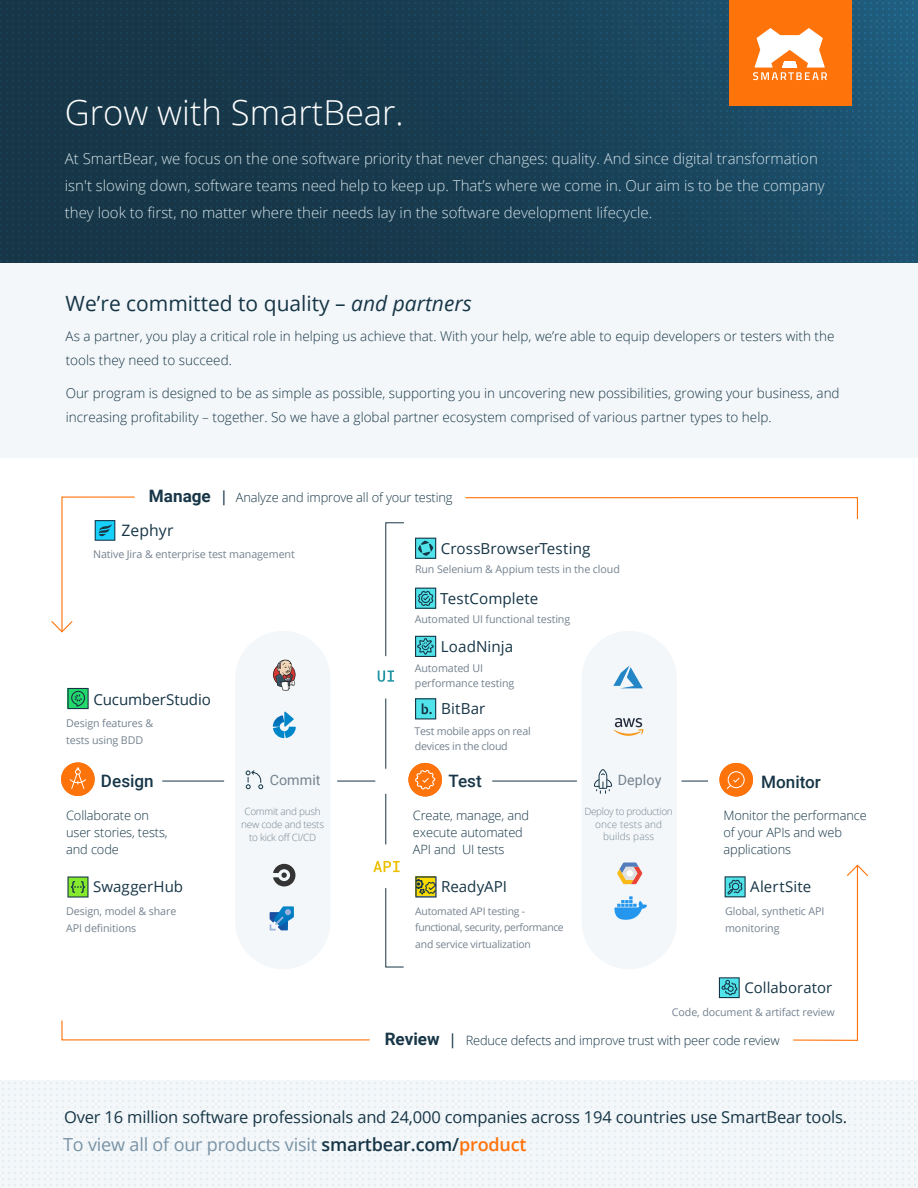
<style>
.page{position:relative;width:918px;height:1188px;background:#fff}
.page>*{position:absolute;margin:0;border:0;box-sizing:border-box;transform-origin:0 0}
.t1{font:300 34.5px "Open Sans";color:#fff}
.t2{font:21px "Open Sans";color:#173647}
.t3{font:18px "Open Sans";letter-spacing:-.01em;color:#7992a5}
.t4{font:500 17.1px "Roboto";color:#173647}
.t5{font:16.5px "Open Sans";letter-spacing:-.01em;color:#173647}
.t6{font:15.75px "Open Sans";letter-spacing:.005em;color:#173647}
.t7{font:15.15px "Open Sans";letter-spacing:.005em;color:#163546}
.t8{font:300 15px/27px "Open Sans";color:#d2e1e8}
.t9{font:15px "Open Sans";letter-spacing:.005em;color:#163546}
.t10{font:14.85px "Open Sans";letter-spacing:.005em;color:#163546}
.t11{font:14.25px "Roboto";letter-spacing:.005em;color:#758491}
.t12{font:300 13.5px/24px "Open Sans";color:#173647}
.t13{font:300 12.9px/17.1px "Open Sans";letter-spacing:-.01em;color:#163647}
.t14{font:10.65px/16.8px "Open Sans";letter-spacing:-.01em;color:#758390}
.t15{font:10.35px/16.8px "Open Sans";letter-spacing:-.02em;color:#758390}
.t16{font:300 10.05px/12.9px "Open Sans";letter-spacing:-.025em;color:#758491;text-align:center}
.t17{font:300 10.05px/12.9px "Open Sans";letter-spacing:.01em;color:#758491;text-align:center}
.s1{font-style:italic}
.s2{font-family:"Roboto";font-weight:700;font-size:17.1px;color:#173647}
.s3{font-family:"Roboto Mono";font-weight:400;font-size:16.2px;color:#173647}
.s4{font-weight:600;color:#163546}
.s5{font-weight:600;color:#ff730b}
</style>
<div class="page">
<div style="left:0;top:261px;width:918px;height:197px;background:#f3f7f9"></div>
<svg style="left:0;top:0;width:918px;height:263px;background:#194055"></svg>
<div style="left:0;top:1082px;width:918px;height:106px;background:linear-gradient(to right,#f2f6f8,#f2f6f8)"></div>
<div style="left:729px;top:0;width:122px;height:105px;background:#ff730b"></div>
<div style="left:582px;top:631px;width:95px;height:338px;background:#f3f7f9;border-radius:48px"></div>
<div style="left:235px;top:631px;width:96px;height:338px;background:#f3f7f9;border-radius:48px"></div>
<svg style="left:465px;top:497px;width:393px;height:23px"></svg>
<hr style="left:492px;top:781px;width:85px;height:1px;background:#163546">
<svg style="left:273px;top:864px;width:22px;height:22px"></svg>
<svg style="left:273px;top:659px;width:23px;height:32px"></svg>
<svg style="left:273px;top:711px;width:23px;height:27px"></svg>
<hr style="left:386px;top:794px;width:1px;height:50px;background:#163546">
<svg style="left:386px;top:523px;width:18px;height:133px"></svg>
<hr style="left:386px;top:698px;width:1px;height:71px;background:#163546">
<svg style="left:378px;top:671px;width:16px;height:11px"></svg>
<svg style="left:373px;top:861px;width:27px;height:11px"></svg>
<svg style="left:61px;top:1020px;width:309px;height:21px"></svg>
<hr style="left:162px;top:781px;width:62px;height:1px;background:#163546">
<svg style="left:681px;top:781px;width:27px;height:1px"></svg>
<hr style="left:337px;top:781px;width:38px;height:1px;background:#163546">
<svg style="left:613px;top:718px;width:31px;height:18px"></svg>
<svg style="left:613px;top:666px;width:30px;height:22px"></svg>
<div style="left:61px;top:762px;width:34px;height:34px;background:#ff730b;border-radius:50%"></div>
<svg style="left:69px;top:767px;width:17px;height:22px"></svg>
<div style="left:719px;top:763px;width:34px;height:34px;background:#ff730b;border-radius:50%"></div>
<svg style="left:408px;top:762px;width:34px;height:35px"></svg>
<div style="left:728px;top:771px;width:17px;height:17px;border:1px solid #fff;border-radius:50%"></div>
<svg style="left:726px;top:777px;width:14px;height:12px"></svg>
<svg style="left:246px;top:770px;width:17px;height:19px"></svg>
<svg style="left:386px;top:888px;width:18px;height:79px"></svg>
<svg style="left:594px;top:769px;width:18px;height:24px"></svg>
<svg style="left:270px;top:906px;width:24px;height:24px"></svg>
<svg style="left:67px;top:688px;width:22px;height:21px"></svg>
<svg style="left:67px;top:876px;width:22px;height:22px"></svg>
<svg style="left:415px;top:588px;width:21px;height:21px"></svg>
<svg style="left:415px;top:636px;width:21px;height:21px"></svg>
<svg style="left:415px;top:538px;width:21px;height:21px"></svg>
<svg style="left:415px;top:698px;width:21px;height:21px"></svg>
<svg style="left:415px;top:876px;width:22px;height:22px"></svg>
<svg style="left:725px;top:876px;width:21px;height:21px"></svg>
<svg style="left:719px;top:977px;width:21px;height:21px"></svg>
<svg style="left:793px;top:864px;width:75px;height:177px"></svg>
<svg style="left:51px;top:496px;width:84px;height:137px"></svg>
<svg style="left:617px;top:862px;width:25px;height:22px"></svg>
<svg style="left:614px;top:896px;width:33px;height:24px"></svg>
<svg style="left:753px;top:28px;width:74px;height:52px"></svg>
<h1 class="t1" style="left:65px;top:89px;width:341px">Grow with SmartBear.</h1>
<p class="t8" style="left:65px;top:145px;width:762px">At SmartBear, we focus on the one software priority that never changes: quality. And since digital transformation isn't slowing down, software teams need help to keep up. That’s where we come in. Our aim is to be the company they look to first, no matter where their needs lay in the software development lifecycle.</p>
<h2 class="t2" style="left:66px;top:289px;width:408px">We’re committed to quality – <span class="s1">and partners</span></h2>
<p class="t12" style="left:66px;top:323px;width:770px">As a partner, you play a critical role in helping us achieve that. With your help, we’re able to equip developers or testers with the tools they need to succeed.</p>
<p class="t12" style="left:66px;top:380px;width:775px">Our program is designed to be as simple as possible, supporting you in uncovering new possibilities, growing your business, and increasing profitability – together. So we have a global partner ecosystem comprised of various partner types to help.</p>
<p class="t13" style="left:149px;top:489px;width:305px"><span class="s2">Manage</span> <span class="s3">|</span> Analyze and improve all of your testing</p>
<p class="t6" style="left:122px;top:520px;width:53px">Zephyr</p>
<p class="t14" style="left:93px;top:546px;width:203px">Native Jira &amp; enterprise test management</p>
<p class="t7" style="left:93px;top:689px;width:119px">CucumberStudio</p>
<p class="t14" style="left:66px;top:714px;width:89px">Design features &amp; tests using BDD</p>
<p class="t7" style="left:441px;top:538px;width:151px">CrossBrowserTesting</p>
<p class="t14" style="left:415px;top:561px;width:206px">Run Selenium &amp; Appium tests in the cloud</p>
<p class="t14" style="left:415px;top:611px;width:157px">Automated UI functional testing</p>
<p class="t14" style="left:415px;top:661px;width:101px;line-height:14.2px">Automated UI performance testing</p>
<p class="t14" style="left:414px;top:724px;width:118px;line-height:14.2px">Test mobile apps on real devices in the cloud</p>
<p class="t7" style="left:440px;top:588px;width:100px">TestComplete</p>
<p class="t7" style="left:441px;top:636px;width:74px">LoadNinja</p>
<p class="t7" style="left:441px;top:698px;width:46px">BitBar</p>
<p class="t4" style="left:101px;top:769px;width:54px">Design</p>
<p class="t11" style="left:270px;top:770px;width:52px">Commit</p>
<p class="t4" style="left:448px;top:769px;width:35px">Test</p>
<p class="t11" style="left:618px;top:770px;width:45px">Deploy</p>
<p class="t4" style="left:761px;top:769px;width:61px">Monitor</p>
<p class="t13" style="left:66px;top:806px;width:103px">Collaborate on user stories, tests, and code</p>
<p class="t17" style="left:584px;top:804px;width:90px">Deploy to production once tests and builds pass</p>
<p class="t16" style="left:241px;top:805px;width:84px">Commit and push new code and tests to kick off CI/CD</p>
<p class="t13" style="left:723px;top:806px;width:145px">Monitor the performance of your APIs and web applications</p>
<p class="t13" style="left:413px;top:806px;width:118px">Create, manage, and execute automated<br>API and UI tests</p>
<p class="t9" style="left:93px;top:877px;width:92px">SwaggerHub</p>
<p class="t7" style="left:441px;top:876px;width:67px">ReadyAPI</p>
<p class="t9" style="left:750px;top:877px;width:63px">AlertSite</p>
<p class="t14" style="left:66px;top:902px;width:112px">Design, model &amp; share<br>API definitions</p>
<p class="t15" style="left:415px;top:902px;width:150px">Automated API testing - functional, security, performance and service virtualization</p>
<p class="t14" style="left:725px;top:903px;width:101px">Global, synthetic API monitoring</p>
<p class="t10" style="left:744px;top:977px;width:89px">Collaborator</p>
<p class="t14" style="left:672px;top:1003px;width:164px">Code, document &amp; artifact review</p>
<p class="t13" style="left:385px;top:1031px;width:397px"><span class="s2">Review</span> <span class="s3">|</span> Reduce defects and improve trust with peer code review</p>
<p class="t5" style="left:64px;top:1105px;width:785px">Over 16 million software professionals and 24,000 companies across 194 countries use SmartBear tools.</p>
<h3 class="t3" style="left:63px;top:1132px;width:465px">To view all of our products visit <span class="s4">smartbear.com/</span><span class="s5">product</span></h3>
</div>
